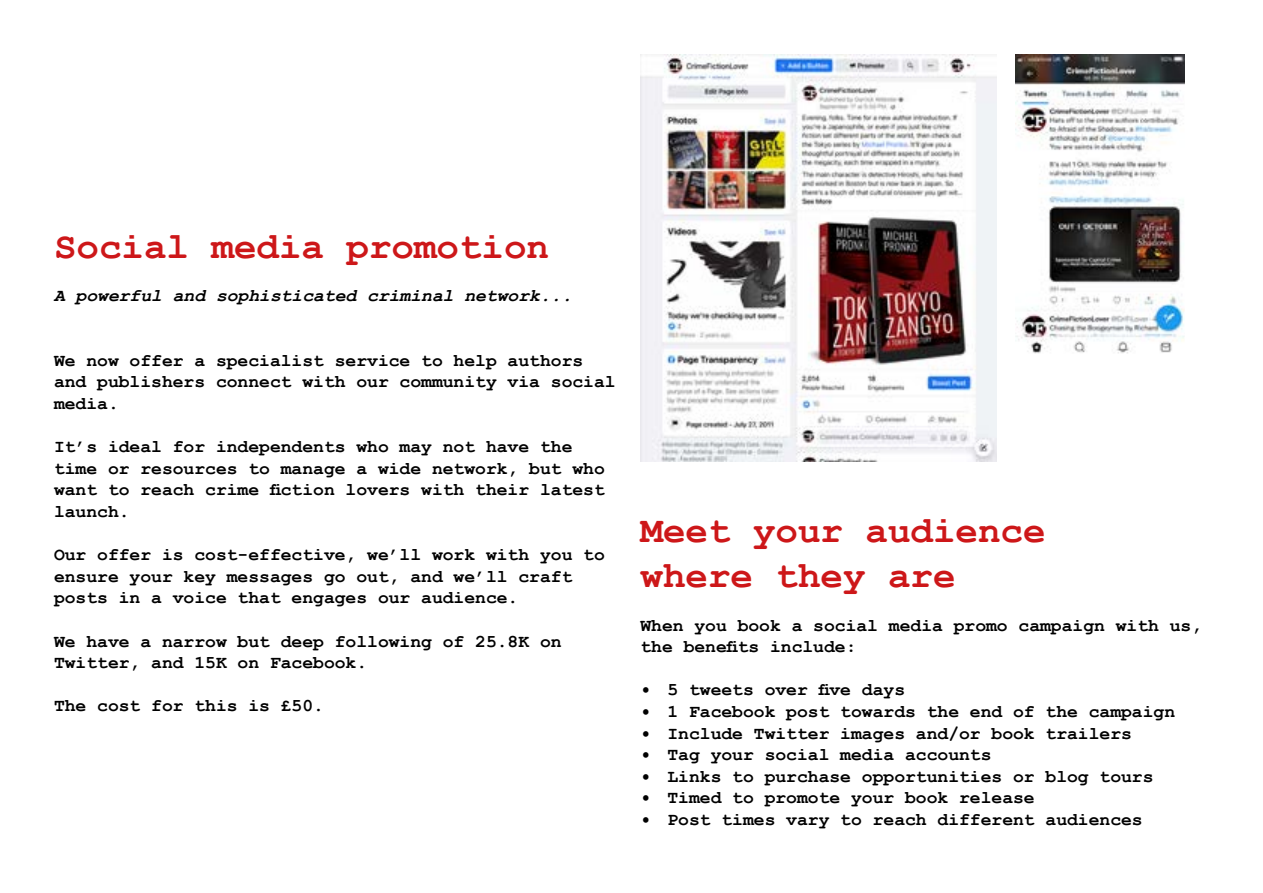
<style>
.page{position:relative;width:1263px;height:893px;background:#fff}
.page>*{position:absolute;margin:0;border:0;box-sizing:border-box;transform-origin:0 0}
.t1{font:700 37.5px/45px "Courier New";color:#cd1719}
.t2{font:700 18px/21.6px "Courier New";color:#000}
.t3{font:italic 700 18px "Courier New";color:#000}
</style>
<div class="page">
<img style="left:1015px;top:54px;width:170px;height:300px">
<img style="left:640px;top:54px;width:357px;height:407px">
<h1 class="t1" style="left:54px;top:222px;width:497px">Social media promotion</h1>
<p class="t3" style="left:54px;top:283px;width:520px">A powerful and sophisticated criminal network...</p>
<p class="t2" style="left:54px;top:349px;width:563px">We now offer a specialist service to help authors and publishers connect with our community via social media.</p>
<p class="t2" style="left:54px;top:435px;width:552px">It’s ideal for independents who may not have the time or resources to manage a wide network, but who want to reach crime fiction lovers with their latest launch.</p>
<p class="t2" style="left:54px;top:543px;width:552px">Our offer is cost-effective, we’ll work with you to ensure your key messages go out, and we’ll craft posts in a voice that engages our audience.</p>
<p class="t2" style="left:54px;top:630px;width:509px">We have a narrow but deep following of 25.8K on<br>Twitter, and 15K on Facebook.</p>
<p class="t2" style="left:54px;top:694px;width:272px">The cost for this is £50.</p>
<h1 class="t1" style="left:640px;top:507px;width:406px">Meet your audience where they are</h1>
<p class="t2" style="left:640px;top:614px;width:563px">When you book a social media promo campaign with us, the benefits include:</p>
<p class="t2" style="left:640px;top:678px;width:266px">• 5 tweets over five days</p>
<p class="t2" style="left:640px;top:700px;width:536px">• 1 Facebook post towards the end of the campaign</p>
<p class="t2" style="left:640px;top:722px;width:493px">• Include Twitter images and/or book trailers</p>
<p class="t2" style="left:640px;top:743px;width:353px">• Tag your social media accounts</p>
<p class="t2" style="left:640px;top:765px;width:515px">• Links to purchase opportunities or blog tours</p>
<p class="t2" style="left:640px;top:786px;width:396px">• Timed to promote your book release</p>
<p class="t2" style="left:640px;top:808px;width:504px">• Post times vary to reach different audiences</p>
</div>
